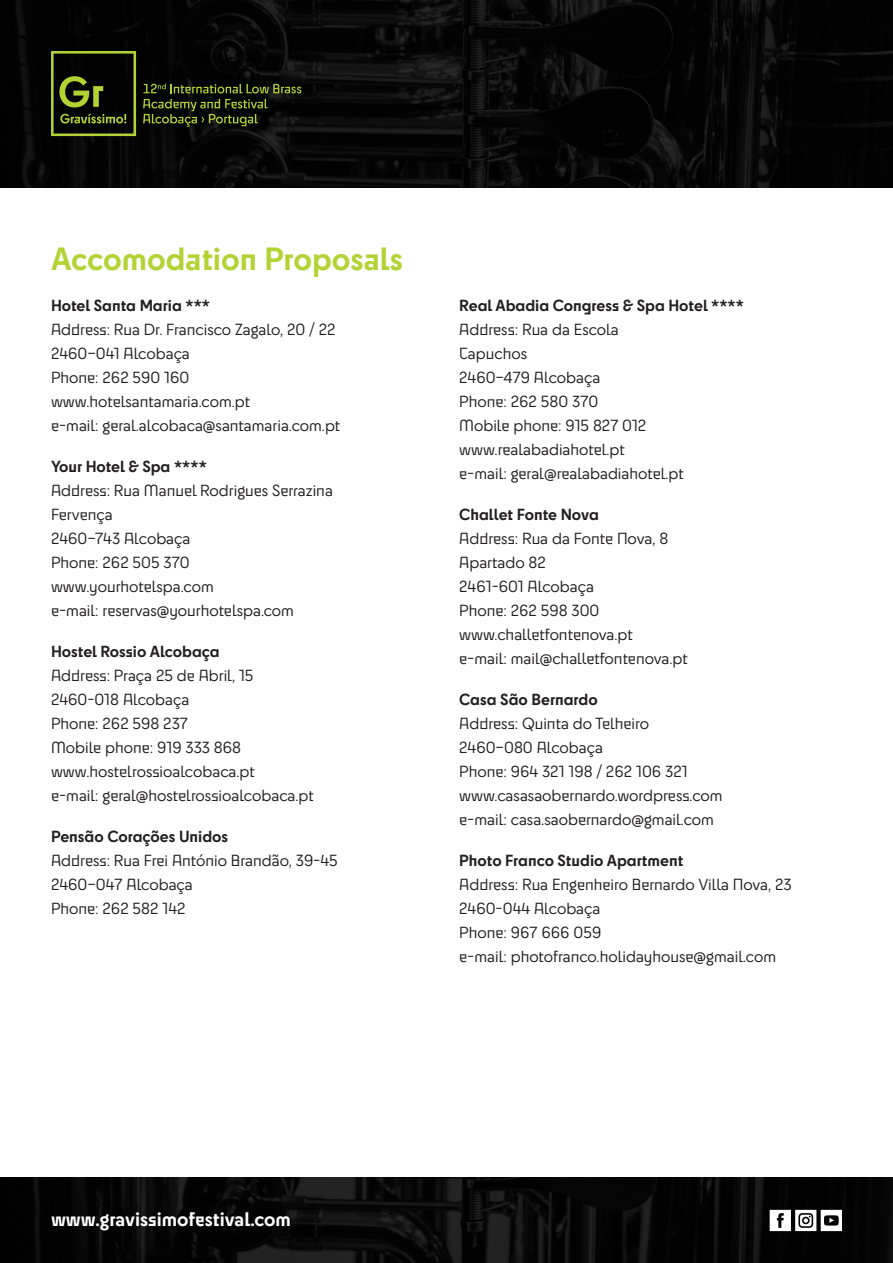
<style>
.page{position:relative;width:893px;height:1263px;background:#fff}
.page>*{position:absolute;margin:0;border:0;box-sizing:border-box;transform-origin:0 0}
._01_Título_EN{font:700 30px "Cy";color:#b3d334}
.t1{font:700 18.3px "Cy";color:#fff}
._00_Texto_SB0_EN{font:15px "Cy";color:#231f20}
._00_Texto_SB4_EN{font:700 15px "Cy";color:#231f20}
</style>
<div class="page">
<img style="left:0;top:0;width:893px;height:187px">
<img style="left:0;top:1178px;width:893px;height:85px">
<svg style="left:770px;top:1210px;width:72px;height:21px"></svg>
<svg style="left:51px;top:51px;width:85px;height:85px;background:#2b320e"></svg>
<svg style="left:144px;top:84px;width:157px;height:9px"></svg>
<svg style="left:143px;top:99px;width:125px;height:28px;background:#2a310f"></svg>
<p class="_01_Título_EN" style="left:51px;top:236px;width:354px">Accomodation Proposals</p>
<p class="_00_Texto_SB4_EN" style="left:51px;top:294px;width:161px">Hotel Santa Maria ***</p>
<p class="_00_Texto_SB0_EN" style="left:51px;top:318px;width:286px">Address: Rua Dr. Francisco Zagalo, 20 / 22</p>
<p class="_00_Texto_SB0_EN" style="left:51px;top:342px;width:140px">2460–041 Alcobaça</p>
<p class="_00_Texto_SB0_EN" style="left:51px;top:366px;width:140px">Phone: 262 590 160</p>
<p class="_00_Texto_SB0_EN" style="left:51px;top:390px;width:201px">www.hotelsantamaria.com.pt</p>
<p class="_00_Texto_SB0_EN" style="left:51px;top:414px;width:291px">e-mail: geral.alcobaca@santamaria.com.pt</p>
<p class="_00_Texto_SB4_EN" style="left:51px;top:455px;width:157px">Your Hotel &amp; Spa ****</p>
<p class="_00_Texto_SB0_EN" style="left:51px;top:479px;width:283px">Address: Rua Manuel Rodrigues Serrazina</p>
<p class="_00_Texto_SB0_EN" style="left:51px;top:503px;width:63px">Fervença</p>
<p class="_00_Texto_SB0_EN" style="left:51px;top:527px;width:141px">2460–743 Alcobaça</p>
<p class="_00_Texto_SB0_EN" style="left:51px;top:551px;width:140px">Phone: 262 505 370</p>
<p class="_00_Texto_SB0_EN" style="left:51px;top:575px;width:164px">www.yourhotelspa.com</p>
<p class="_00_Texto_SB0_EN" style="left:51px;top:599px;width:245px">e-mail: reservas@yourhotelspa.com</p>
<p class="_00_Texto_SB4_EN" style="left:51px;top:640px;width:170px">Hostel Rossio Alcobaça</p>
<p class="_00_Texto_SB0_EN" style="left:51px;top:664px;width:204px">Address: Praça 25 de Abril, 15</p>
<p class="_00_Texto_SB0_EN" style="left:51px;top:688px;width:140px">2460-018 Alcobaça</p>
<p class="_00_Texto_SB0_EN" style="left:51px;top:712px;width:138px">Phone: 262 598 237</p>
<p class="_00_Texto_SB0_EN" style="left:51px;top:736px;width:192px">Mobile phone: 919 333 868</p>
<p class="_00_Texto_SB0_EN" style="left:51px;top:760px;width:205px">www.hostelrossioalcobaca.pt</p>
<p class="_00_Texto_SB0_EN" style="left:51px;top:784px;width:264px">e-mail: geral@hostelrossioalcobaca.pt</p>
<p class="_00_Texto_SB4_EN" style="left:51px;top:825px;width:179px">Pensão Corações Unidos</p>
<p class="_00_Texto_SB0_EN" style="left:51px;top:849px;width:288px">Address: Rua Frei António Brandão, 39-45</p>
<p class="_00_Texto_SB0_EN" style="left:51px;top:873px;width:143px">2460–047 Alcobaça</p>
<p class="_00_Texto_SB0_EN" style="left:51px;top:897px;width:136px">Phone: 262 582 142</p>
<p class="_00_Texto_SB4_EN" style="left:459px;top:294px;width:286px">Real Abadia Congress &amp; Spa Hotel ****</p>
<p class="_00_Texto_SB0_EN" style="left:459px;top:318px;width:161px">Address: Rua da Escola</p>
<p class="_00_Texto_SB0_EN" style="left:459px;top:342px;width:69px">Capuchos</p>
<p class="_00_Texto_SB0_EN" style="left:459px;top:366px;width:143px">2460–479 Alcobaça</p>
<p class="_00_Texto_SB0_EN" style="left:459px;top:390px;width:140px">Phone: 262 580 370</p>
<p class="_00_Texto_SB0_EN" style="left:459px;top:414px;width:189px">Mobile phone: 915 827 012</p>
<p class="_00_Texto_SB0_EN" style="left:459px;top:438px;width:167px">www.realabadiahotel.pt</p>
<p class="_00_Texto_SB0_EN" style="left:459px;top:462px;width:226px">e-mail: geral@realabadiahotel.pt</p>
<p class="_00_Texto_SB4_EN" style="left:459px;top:503px;width:141px">Challet Fonte Nova</p>
<p class="_00_Texto_SB0_EN" style="left:459px;top:527px;width:211px">Address: Rua da Fonte Nova, 8</p>
<p class="_00_Texto_SB0_EN" style="left:459px;top:551px;width:88px">Apartado 82</p>
<p class="_00_Texto_SB0_EN" style="left:459px;top:575px;width:136px">2461-601 Alcobaça</p>
<p class="_00_Texto_SB0_EN" style="left:459px;top:599px;width:142px">Phone: 262 598 300</p>
<p class="_00_Texto_SB0_EN" style="left:459px;top:623px;width:175px">www.challetfontenova.pt</p>
<p class="_00_Texto_SB0_EN" style="left:459px;top:647px;width:230px">e-mail: mail@challetfontenova.pt</p>
<p class="_00_Texto_SB4_EN" style="left:459px;top:688px;width:140px">Casa São Bernardo</p>
<p class="_00_Texto_SB0_EN" style="left:459px;top:712px;width:191px">Address: Quinta do Telheiro</p>
<p class="_00_Texto_SB0_EN" style="left:459px;top:736px;width:145px">2460–080 Alcobaça</p>
<p class="_00_Texto_SB0_EN" style="left:459px;top:760px;width:230px">Phone: 964 321 198 / 262 106 321</p>
<p class="_00_Texto_SB0_EN" style="left:459px;top:784px;width:265px">www.casasaobernardo.wordpress.com</p>
<p class="_00_Texto_SB0_EN" style="left:459px;top:808px;width:256px">e-mail: casa.saobernardo@gmail.com</p>
<p class="_00_Texto_SB4_EN" style="left:459px;top:849px;width:226px">Photo Franco Studio Apartment</p>
<p class="_00_Texto_SB0_EN" style="left:459px;top:873px;width:334px">Address: Rua Engenheiro Bernardo Villa Nova, 23</p>
<p class="_00_Texto_SB0_EN" style="left:459px;top:897px;width:143px">2460-044 Alcobaça</p>
<p class="_00_Texto_SB0_EN" style="left:459px;top:921px;width:144px">Phone: 967 666 059</p>
<p class="_00_Texto_SB0_EN" style="left:459px;top:945px;width:318px">e-mail: photofranco.holidayhouse@gmail.com</p>
<p class="t1" style="left:51px;top:1205px;width:242px">www.gravissimofestival.com</p>
</div>
